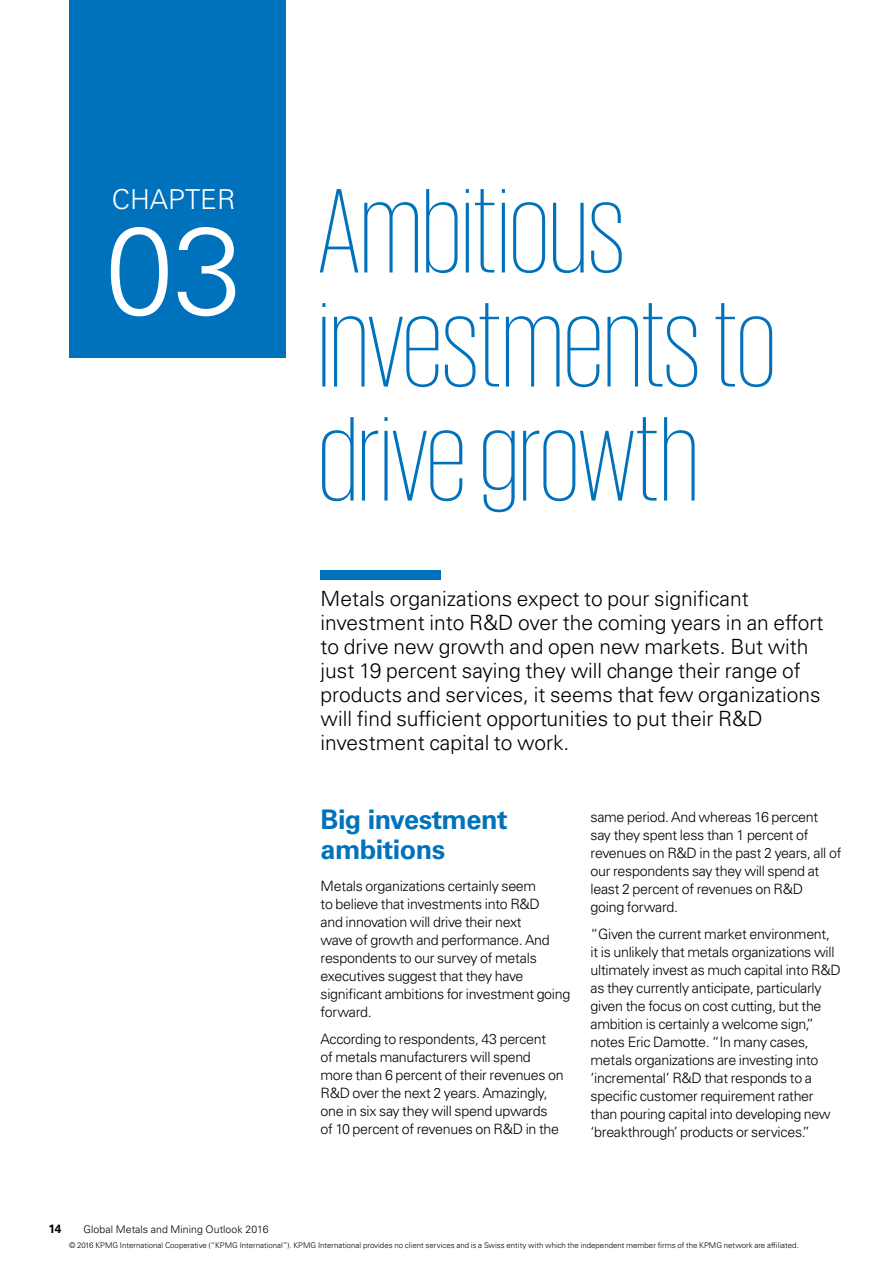
<style>
.page{position:relative;width:893px;height:1263px;background:#fff}
.page>*{position:absolute;margin:0;border:0;box-sizing:border-box;transform-origin:0 0}
.t1{font:300 123.75px "Univers LT Std";color:#fff}
.t2{font:200 123px/114px "KPMG";color:#0072bc}
.t3{font:300 27.45px "Univers LT Std";color:#fff}
.t4{font:700 27px/30px "Univers LT Std";letter-spacing:-.02em;color:#0072bc}
.t5{font:300 21px/24px "Univers LT Std";color:#000}
.t6{font:300 14.25px/18px "Univers LT Std";letter-spacing:-.02em;color:#000}
.t7{font:700 12px "Univers LT Std";color:#000}
.t8{font:300 10.5px "Univers LT Std";letter-spacing:.005em;color:#000}
.t9{font:300 7.8px "Univers LT Std";color:#000}
</style>
<div class="page">
<div style="left:70px;top:0;width:216px;height:358px;background:#0072bc"></div>
<div style="left:321px;top:570px;width:120px;height:10px;background:#0072bc"></div>
<h3 class="t3" style="left:112px;top:183px;width:125px">CHAPTER</h3>
<h1 class="t1" style="left:105px;top:196px;width:139px">03</h1>
<h2 class="t2" style="left:318px;top:171px;width:460px">Ambitious investments to drive growth</h2>
<p class="t5" style="left:321px;top:586px;width:504px">Metals organizations expect to pour significant investment into R&amp;D over the coming years in an effort to drive new growth and open new markets. But with just 19 percent saying they will change their range of products and services, it seems that few organizations will find sufficient opportunities to put their R&amp;D investment capital to work.</p>
<h3 class="t4" style="left:321px;top:804px;width:188px">Big investment ambitions</h3>
<p class="t6" style="left:321px;top:876px;width:251px">Metals organizations certainly seem<br>to believe that investments into R&amp;D<br>and innovation will drive their next<br>wave of growth and performance. And respondents to our survey of metals executives suggest that they have significant ambitions for investment going forward.</p>
<p class="t6" style="left:321px;top:1029px;width:245px">According to respondents, 43 percent<br>of metals manufacturers will spend more than 6 percent of their revenues on R&amp;D over the next 2 years. Amazingly, one in six say they will spend upwards<br>of 10 percent of revenues on R&amp;D in the</p>
<p class="t6" style="left:591px;top:807px;width:252px">same period. And whereas 16 percent say they spent less than 1 percent of revenues on R&amp;D in the past 2 years, all of our respondents say they will spend at least 2 percent of revenues on R&amp;D<br>going forward.</p>
<p class="t6" style="left:591px;top:924px;width:252px">“Given the current market environment, it is unlikely that metals organizations will ultimately invest as much capital into R&amp;D as they currently anticipate, particularly given the focus on cost cutting, but the ambition is certainly a welcome sign,” notes Eric Damotte. “In many cases, metals organizations are investing into ‘incremental’ R&amp;D that responds to a specific customer requirement rather than pouring capital into developing new ‘breakthrough’ products or services.”</p>
<p class="t7" style="left:48px;top:1222px;width:15px">14</p>
<p class="t8" style="left:84px;top:1223px;width:187px">Global Metals and Mining Outlook 2016</p>
<p class="t9" style="left:69px;top:1241px;width:731px">© 2016 KPMG International Cooperative (“KPMG International”). KPMG International provides no client services and is a Swiss entity with which the independent member firms of the KPMG network are affiliated.</p>
</div>
